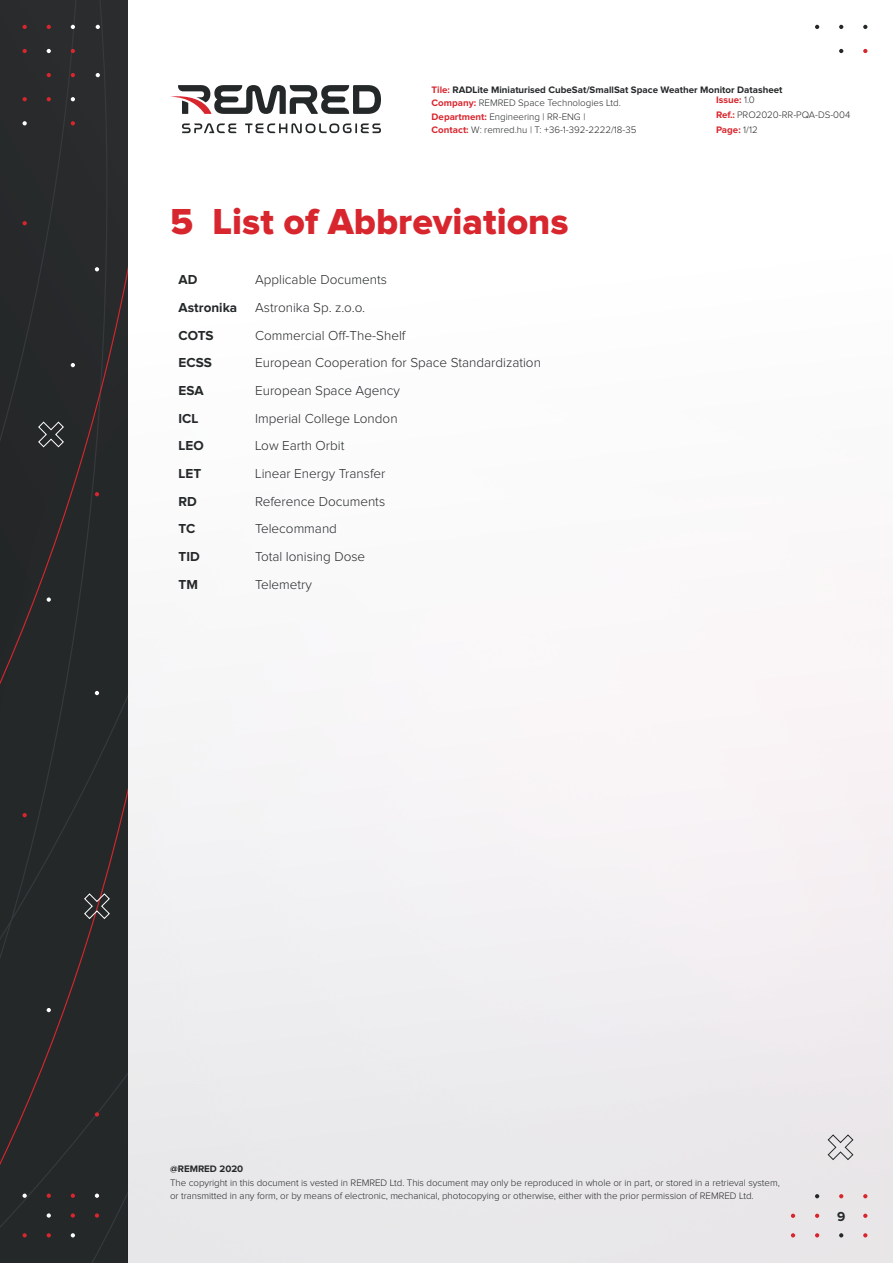
<style>
.page{position:relative;width:893px;height:1263px;background:#fff}
.page>*{position:absolute;margin:0;border:0;box-sizing:border-box;transform-origin:0 0}
.t1{font:37.5px "Proxima Nova Extrabld";color:#d8262e}
.t2{font:300 13.5px "Proxima Nova";color:#252829}
.t3{font:700 13.5px "Proxima Nova";color:#252829}
.t4{font:300 9.75px/13.5px "Proxima Nova";letter-spacing:-.005em;color:#252829}
.t5{font:700 9.75px "Proxima Nova";color:#252829}
.s1{font-weight:700;color:#d8262e}
.s2{font-weight:700}
</style>
<div class="page">
<div style="left:0;top:0;width:128px;height:1263px;background:#252829"></div>
<svg style="left:95px;top:492px;width:4px;height:4px"></svg>
<svg style="left:95px;top:691px;width:4px;height:4px"></svg>
<svg style="left:23px;top:221px;width:4px;height:4px"></svg>
<svg style="left:95px;top:1112px;width:4px;height:4px"></svg>
<svg style="left:23px;top:813px;width:4px;height:4px"></svg>
<svg style="left:47px;top:597px;width:4px;height:5px"></svg>
<svg style="left:95px;top:267px;width:4px;height:4px"></svg>
<svg style="left:47px;top:1008px;width:4px;height:4px"></svg>
<svg style="left:71px;top:363px;width:4px;height:4px"></svg>
<svg style="left:839px;top:25px;width:4px;height:4px"></svg>
<svg style="left:815px;top:25px;width:4px;height:4px"></svg>
<svg style="left:839px;top:49px;width:4px;height:4px"></svg>
<svg style="left:863px;top:25px;width:4px;height:4px"></svg>
<svg style="left:863px;top:49px;width:4px;height:4px"></svg>
<svg style="left:23px;top:25px;width:4px;height:4px"></svg>
<svg style="left:23px;top:49px;width:4px;height:4px"></svg>
<svg style="left:23px;top:97px;width:4px;height:4px"></svg>
<svg style="left:23px;top:121px;width:4px;height:4px"></svg>
<svg style="left:47px;top:25px;width:4px;height:4px"></svg>
<svg style="left:47px;top:49px;width:4px;height:4px"></svg>
<svg style="left:47px;top:73px;width:4px;height:4px"></svg>
<svg style="left:47px;top:97px;width:4px;height:4px"></svg>
<svg style="left:71px;top:25px;width:4px;height:4px"></svg>
<svg style="left:71px;top:49px;width:4px;height:4px"></svg>
<svg style="left:71px;top:73px;width:4px;height:4px"></svg>
<svg style="left:71px;top:97px;width:4px;height:4px"></svg>
<svg style="left:71px;top:121px;width:4px;height:4px"></svg>
<svg style="left:96px;top:25px;width:4px;height:4px"></svg>
<svg style="left:96px;top:73px;width:4px;height:4px"></svg>
<svg style="left:23px;top:1233px;width:4px;height:4px"></svg>
<svg style="left:47px;top:1233px;width:4px;height:4px"></svg>
<svg style="left:71px;top:1233px;width:4px;height:4px"></svg>
<svg style="left:47px;top:1213px;width:4px;height:5px"></svg>
<svg style="left:71px;top:1213px;width:4px;height:5px"></svg>
<svg style="left:95px;top:1213px;width:4px;height:5px"></svg>
<svg style="left:23px;top:1193px;width:4px;height:5px"></svg>
<svg style="left:47px;top:1193px;width:4px;height:5px"></svg>
<svg style="left:71px;top:1193px;width:4px;height:5px"></svg>
<svg style="left:95px;top:1193px;width:4px;height:5px"></svg>
<svg style="left:863px;top:1233px;width:4px;height:4px"></svg>
<svg style="left:839px;top:1233px;width:4px;height:4px"></svg>
<svg style="left:815px;top:1233px;width:4px;height:4px"></svg>
<svg style="left:791px;top:1233px;width:4px;height:4px"></svg>
<svg style="left:863px;top:1214px;width:4px;height:4px"></svg>
<svg style="left:815px;top:1214px;width:4px;height:4px"></svg>
<svg style="left:791px;top:1214px;width:4px;height:4px"></svg>
<svg style="left:863px;top:1194px;width:4px;height:4px"></svg>
<svg style="left:839px;top:1194px;width:4px;height:4px"></svg>
<svg style="left:815px;top:1194px;width:4px;height:4px"></svg>
<svg style="left:84px;top:893px;width:26px;height:26px"></svg>
<svg style="left:38px;top:421px;width:26px;height:27px"></svg>
<svg style="left:827px;top:1134px;width:27px;height:26px"></svg>
<svg style="left:170px;top:85px;width:211px;height:29px"></svg>
<svg style="left:182px;top:123px;width:54px;height:10px"></svg>
<svg style="left:245px;top:123px;width:136px;height:10px"></svg>
<p class="t4" style="left:432px;top:83px;width:352px"><span class="s1">Tile:</span> <span class="s2">RADLite Miniaturised CubeSat/SmallSat Space Weather Monitor Datasheet </span><span class="s1">Company:</span> REMRED Space Technologies Ltd.<br><span class="s1">Department:</span> Engineering | RR-ENG |<br><span class="s1">Contact:</span> W: remred.hu | T: +36-1-392-2222/18-35</p>
<p class="t4" style="left:716px;top:93px;width:136px;line-height:15px"><span class="s1">Issue:</span> 1.0<br><span class="s1">Ref.:</span> PRO2020-RR-PQA-DS-004<br><span class="s1">Page:</span> 1/12</p>
<h1 class="t1" style="left:170px;top:204px;width:400px">5 List of Abbreviations</h1>
<h2 class="t3" style="left:179px;top:273px;width:20px">AD</h2>
<h2 class="t2" style="left:255px;top:273px;width:133px">Applicable Documents</h2>
<h2 class="t3" style="left:179px;top:301px;width:60px">Astronika</h2>
<h2 class="t2" style="left:255px;top:301px;width:112px">Astronika Sp. z.o.o.</h2>
<h2 class="t3" style="left:179px;top:329px;width:37px">COTS</h2>
<h2 class="t2" style="left:255px;top:329px;width:152px">Commercial Off-The-Shelf</h2>
<h2 class="t3" style="left:179px;top:357px;width:35px">ECSS</h2>
<h2 class="t2" style="left:255px;top:357px;width:287px">European Cooperation for Space Standardization</h2>
<h2 class="t3" style="left:179px;top:384px;width:27px">ESA</h2>
<h2 class="t2" style="left:255px;top:384px;width:146px">European Space Agency</h2>
<h2 class="t3" style="left:179px;top:412px;width:21px">ICL</h2>
<h2 class="t2" style="left:255px;top:412px;width:144px">Imperial College London</h2>
<h2 class="t3" style="left:179px;top:440px;width:27px">LEO</h2>
<h2 class="t2" style="left:255px;top:440px;width:91px">Low Earth Orbit</h2>
<h2 class="t3" style="left:179px;top:467px;width:24px">LET</h2>
<h2 class="t2" style="left:255px;top:467px;width:132px">Linear Energy Transfer</h2>
<h2 class="t3" style="left:179px;top:495px;width:20px">RD</h2>
<h2 class="t2" style="left:255px;top:495px;width:132px">Reference Documents</h2>
<h2 class="t3" style="left:179px;top:523px;width:18px">TC</h2>
<h2 class="t2" style="left:255px;top:523px;width:83px">Telecommand</h2>
<h2 class="t3" style="left:179px;top:550px;width:23px">TID</h2>
<h2 class="t2" style="left:255px;top:550px;width:112px">Total Ionising Dose</h2>
<h2 class="t3" style="left:179px;top:578px;width:21px">TM</h2>
<h2 class="t2" style="left:255px;top:578px;width:58px">Telemetry</h2>
<p class="t5" style="left:170px;top:1164px;width:75px">@REMRED 2020</p>
<p class="t4" style="left:170px;top:1176px;width:611px">The copyright in this document is vested in REMRED Ltd. This document may only be reproduced in whole or in part, or stored in a retrieval system, or transmitted in any form, or by means of electronic, mechanical, photocopying or otherwise, either with the prior permission of REMRED Ltd.</p>
<h2 class="t3" style="left:837px;top:1210px;width:10px">9</h2>
</div>
